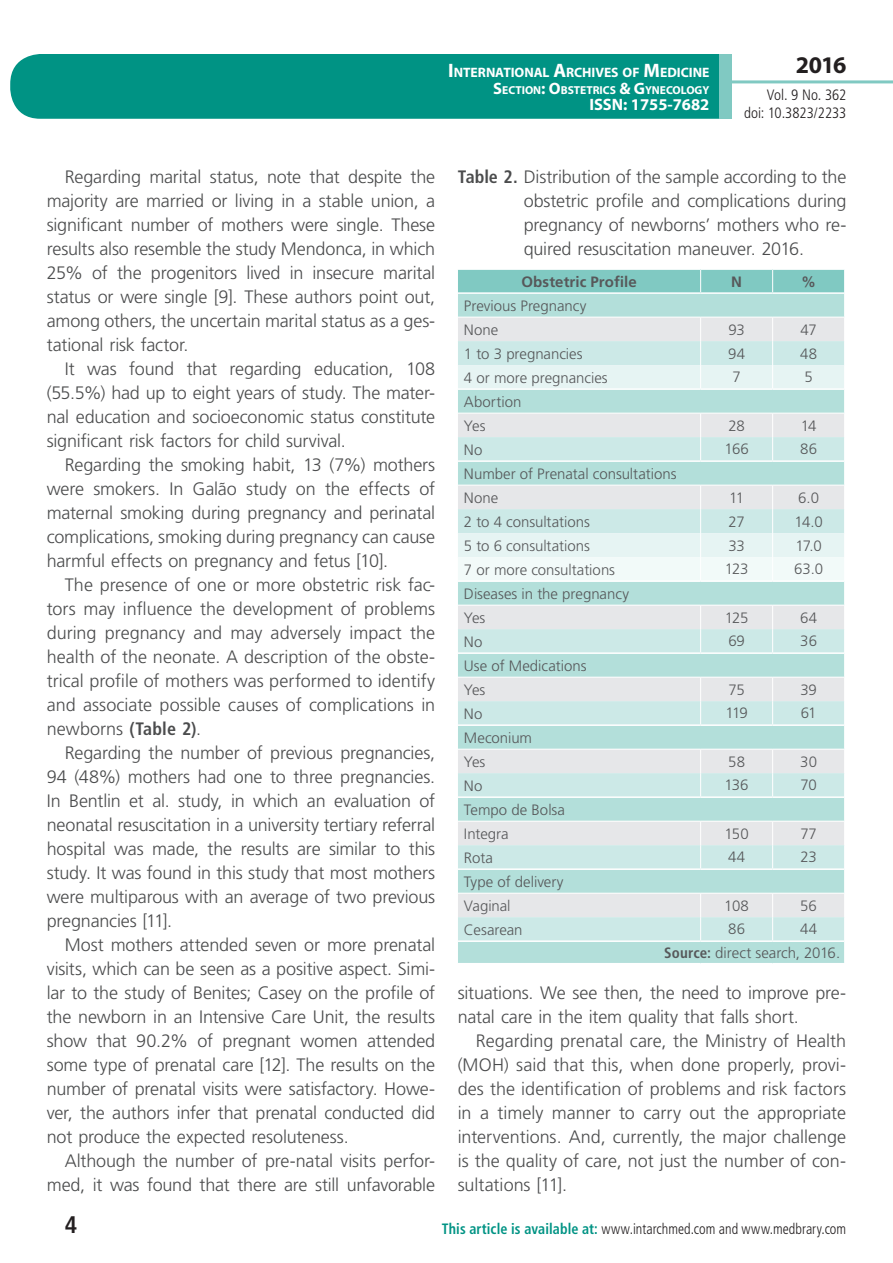
<style>
.page{position:relative;width:893px;height:1263px;background:#fff}
.page>*{position:absolute;margin:0;border:0;box-sizing:border-box;transform-origin:0 0}
.t1{font:700 24px "Myriad Pro";color:#231f20}
.t2{font:700 condensed 24px "Frutiger LT Std";color:#231f20}
.t3{font:300 18px/24px "Frutiger LT Std";letter-spacing:-.01em;color:#4b4c4d;text-align:justify}
.t4{font:700 16.5px "Myriad Pro";color:#fff}
.t5{font:300 15px/24px "Frutiger LT Std";color:#57585a}
.t6{font:300 condensed 15px "Frutiger LT Std";color:#231f20;scale:.94 1}
.t7{font:300 condensed 15px/18px "Frutiger LT Std";color:#231f20;text-align:right}
.t8{font:700 15px "Frutiger LT Std";letter-spacing:.005em;color:#57585a}
.t9{font:700 13.65px "Myriad Pro";letter-spacing:-.005em;color:#fff}
.t10{font:700 11.55px "Myriad Pro";color:#fff}
.s1{font-size:19.5px}
.s2{font-size:16.5px}
.s3{font-weight:700;font-stretch:condensed}
.s4{font-weight:700;color:#009384}
</style>
<div class="page">
<div style="left:10px;top:54px;width:775px;height:65px;background:#009384;border-radius:30px"></div>
<div style="left:732px;top:0;width:161px;height:157px;background:#fff"></div>
<hr style="left:730px;top:80px;width:163px;height:3px;background:#80c9c2">
<div style="left:719px;top:54px;width:13px;height:65px;background:#80c9c2"></div>
<svg style="left:458px;top:270px;width:387px;height:693px"></svg>
<hr style="left:458px;top:940px;width:243px;height:2px;background:#fff">
<hr style="left:701px;top:940px;width:72px;height:2px;background:#fff">
<hr style="left:773px;top:940px;width:71px;height:2px;background:#fff">
<hr style="left:458px;top:292px;width:243px;height:2px;background:#fff">
<hr style="left:701px;top:292px;width:72px;height:2px;background:#fff">
<hr style="left:773px;top:292px;width:71px;height:2px;background:#fff">
<hr style="left:458px;top:388px;width:243px;height:2px;background:#fff">
<hr style="left:701px;top:388px;width:72px;height:2px;background:#fff">
<hr style="left:773px;top:388px;width:71px;height:2px;background:#fff">
<hr style="left:458px;top:460px;width:243px;height:2px;background:#fff">
<hr style="left:701px;top:460px;width:72px;height:2px;background:#fff">
<hr style="left:773px;top:460px;width:71px;height:2px;background:#fff">
<hr style="left:458px;top:580px;width:243px;height:2px;background:#fff">
<hr style="left:701px;top:580px;width:72px;height:2px;background:#fff">
<hr style="left:773px;top:580px;width:71px;height:2px;background:#fff">
<hr style="left:458px;top:652px;width:243px;height:2px;background:#fff">
<hr style="left:701px;top:652px;width:72px;height:2px;background:#fff">
<hr style="left:773px;top:652px;width:71px;height:2px;background:#fff">
<hr style="left:458px;top:724px;width:243px;height:2px;background:#fff">
<hr style="left:701px;top:724px;width:72px;height:2px;background:#fff">
<hr style="left:773px;top:724px;width:71px;height:2px;background:#fff">
<hr style="left:458px;top:796px;width:243px;height:2px;background:#fff">
<hr style="left:701px;top:796px;width:72px;height:2px;background:#fff">
<hr style="left:773px;top:796px;width:71px;height:2px;background:#fff">
<hr style="left:458px;top:868px;width:243px;height:2px;background:#fff">
<hr style="left:701px;top:868px;width:72px;height:2px;background:#fff">
<hr style="left:773px;top:868px;width:71px;height:2px;background:#fff">
<p class="t9" style="left:448px;top:64px;width:263px"><span class="s1">I</span>NTERNATIONAL <span class="s1">A</span>RCHIVES OF <span class="s1">M</span>EDICINE</p>
<p class="t10" style="left:493px;top:82px;width:218px"><span class="s2">S</span>ECTION<span class="s2">: O</span>BSTETRICS <span class="s2">&amp; G</span>YNECOLOGY</p>
<p class="t4" style="left:589px;top:94px;width:122px">ISSN: 1755-7682</p>
<h1 class="t1" style="left:796px;top:49px;width:52px">2016</h1>
<p class="t7" style="left:744px;top:86px;width:104px">Vol. 9 No. 362 doi: 10.3823/2233</p>
<p class="t3" style="left:47px;top:165px;width:390px;text-indent:18px">Regarding marital status, note that despite the majority are married or living in a stable union, a significant number of mothers were single. These results also resemble the study Mendonca, in which 25% of the progenitors lived in insecure marital status or were single [9]. These authors point out, among others, the uncertain marital status as a ges&shy;tational risk factor.</p>
<p class="t3" style="left:47px;top:357px;width:390px;text-indent:18px">It was found that regarding education, 108 (55.5%) had up to eight years of study. The mater&shy;nal education and socioeconomic status constitute significant risk factors for child survival.</p>
<p class="t3" style="left:47px;top:453px;width:390px;text-indent:18px">Regarding the smoking habit, 13 (7%) mothers were smokers. In Galão study on the effects of maternal smoking during pregnancy and perinatal complications, smoking during pregnancy can cause harmful effects on pregnancy and fetus [10].</p>
<p class="t3" style="left:47px;top:573px;width:390px;text-indent:18px">The presence of one or more obstetric risk fac&shy;tors may influence the development of problems during pregnancy and may adversely impact the health of the neonate. A description of the obste&shy;trical profile of mothers was performed to identify and associate possible causes of complications in newborns <span class="s3">(Table 2)</span>.</p>
<p class="t3" style="left:47px;top:741px;width:390px;text-indent:18px">Regarding the number of previous pregnancies, 94 (48%) mothers had one to three pregnancies.<br>In Bentlin et al. study, in which an evaluation of neonatal resuscitation in a university tertiary referral hospital was made, the results are similar to this study. It was found in this study that most mothers were multiparous with an average of two previous pregnancies [11].</p>
<p class="t3" style="left:47px;top:933px;width:390px;text-indent:18px">Most mothers attended seven or more prenatal visits, which can be seen as a positive aspect. Simi&shy;lar to the study of Benites; Casey on the profile of the newborn in an Intensive Care Unit, the results show that 90.2% of pregnant women attended some type of prenatal care [12]. The results on the number of prenatal visits were satisfactory. Howe&shy;ver, the authors infer that prenatal conducted did not produce the expected resoluteness.</p>
<p class="t3" style="left:47px;top:1149px;width:390px;text-align:right">Although the number of pre-natal visits perfor&shy;med, it was found that there are still unfavorable</p>
<p class="t3" style="left:524px;top:165px;width:324px;text-indent:-66px"><span class="s3">Table 2.</span> Distribution of the sample according to the obstetric profile and complications during pregnancy of newborns’ mothers who re&shy;quired resuscitation maneuver. 2016.</p>
<p class="t8" style="left:521px;top:273px;width:117px">Obstetric Profile</p>
<p class="t8" style="left:731px;top:273px;width:12px">N</p>
<p class="t8" style="left:801px;top:273px;width:16px">%</p>
<p class="t5" style="left:464px;top:294px;width:124px">Previous Pregnancy<br>None</p>
<p class="t5" style="left:728px;top:318px;width:18px">93</p>
<p class="t5" style="left:801px;top:318px;width:18px">47</p>
<p class="t5" style="left:464px;top:342px;width:120px">1 to 3 pregnancies</p>
<p class="t5" style="left:728px;top:342px;width:18px">94</p>
<p class="t5" style="left:800px;top:342px;width:19px">48</p>
<p class="t5" style="left:464px;top:366px;width:145px">4 or more pregnancies</p>
<p class="t5" style="left:732px;top:365px;width:10px">7</p>
<p class="t5" style="left:804px;top:365px;width:10px">5</p>
<p class="t5" style="left:464px;top:390px;width:59px">Abortion<br>Yes</p>
<p class="t5" style="left:728px;top:414px;width:18px">28</p>
<p class="t5" style="left:801px;top:414px;width:17px">14</p>
<p class="t5" style="left:464px;top:438px;width:20px">No</p>
<p class="t5" style="left:724px;top:437px;width:26px">166</p>
<p class="t5" style="left:800px;top:437px;width:18px">86</p>
<p class="t5" style="left:464px;top:462px;width:214px">Number of Prenatal consultations<br>None</p>
<p class="t5" style="left:729px;top:486px;width:17px">11</p>
<p class="t5" style="left:798px;top:486px;width:22px">6.0</p>
<p class="t5" style="left:464px;top:510px;width:127px">2 to 4 consultations</p>
<p class="t5" style="left:728px;top:510px;width:18px">27</p>
<p class="t5" style="left:794px;top:510px;width:30px">14.0</p>
<p class="t5" style="left:464px;top:534px;width:127px">5 to 6 consultations</p>
<p class="t5" style="left:728px;top:534px;width:18px">33</p>
<p class="t5" style="left:795px;top:534px;width:28px">17.0</p>
<p class="t5" style="left:464px;top:558px;width:153px">7 or more consultations</p>
<p class="t5" style="left:725px;top:557px;width:25px">123</p>
<p class="t5" style="left:794px;top:557px;width:30px">63.0</p>
<p class="t5" style="left:464px;top:582px;width:167px">Diseases in the pregnancy<br>Yes</p>
<p class="t5" style="left:725px;top:606px;width:25px">125</p>
<p class="t5" style="left:800px;top:606px;width:19px">64</p>
<p class="t5" style="left:464px;top:630px;width:20px">No</p>
<p class="t5" style="left:728px;top:629px;width:18px">69</p>
<p class="t5" style="left:800px;top:629px;width:18px">36</p>
<p class="t5" style="left:464px;top:654px;width:124px">Use of Medications<br>Yes</p>
<p class="t5" style="left:728px;top:678px;width:18px">75</p>
<p class="t5" style="left:800px;top:678px;width:18px">39</p>
<p class="t5" style="left:464px;top:702px;width:20px">No</p>
<p class="t5" style="left:725px;top:701px;width:24px">119</p>
<p class="t5" style="left:801px;top:701px;width:17px">61</p>
<p class="t5" style="left:464px;top:726px;width:70px">Meconium<br>Yes</p>
<p class="t5" style="left:728px;top:750px;width:18px">58</p>
<p class="t5" style="left:800px;top:750px;width:18px">30</p>
<p class="t5" style="left:464px;top:774px;width:20px">No</p>
<p class="t5" style="left:725px;top:773px;width:26px">136</p>
<p class="t5" style="left:800px;top:773px;width:18px">70</p>
<p class="t5" style="left:464px;top:798px;width:103px">Tempo de Bolsa<br>Integra</p>
<p class="t5" style="left:725px;top:822px;width:26px">150</p>
<p class="t5" style="left:800px;top:822px;width:18px">77</p>
<p class="t5" style="left:464px;top:846px;width:31px">Rota</p>
<p class="t5" style="left:728px;top:845px;width:19px">44</p>
<p class="t5" style="left:800px;top:845px;width:18px">23</p>
<p class="t5" style="left:464px;top:870px;width:101px">Type of delivery<br>Vaginal</p>
<p class="t5" style="left:724px;top:894px;width:26px">108</p>
<p class="t5" style="left:800px;top:894px;width:18px">56</p>
<p class="t5" style="left:464px;top:918px;width:60px">Cesarean</p>
<p class="t5" style="left:728px;top:917px;width:18px">86</p>
<p class="t5" style="left:664px;top:918px;width:177px;text-indent:136px">44<br><span class="s3">Source:</span> direct search, 2016.</p>
<p class="t3" style="left:458px;top:981px;width:390px">situations. We see then, the need to improve pre&shy;natal care in the item quality that falls short.</p>
<p class="t3" style="left:458px;top:1029px;width:390px;text-indent:18px">Regarding prenatal care, the Ministry of Health (MOH) said that this, when done properly, provi&shy;des the identification of problems and risk factors in a timely manner to carry out the appropriate interventions. And, currently, the major challenge is the quality of care, not just the number of con&shy;sultations [11].</p>
<h1 class="t2" style="left:65px;top:1210px;width:14px">4</h1>
<p class="t6" style="left:442px;top:1220px;width:432px"><span class="s4">This article is available at:</span> www.intarchmed.com and www.medbrary.com</p>
</div>
